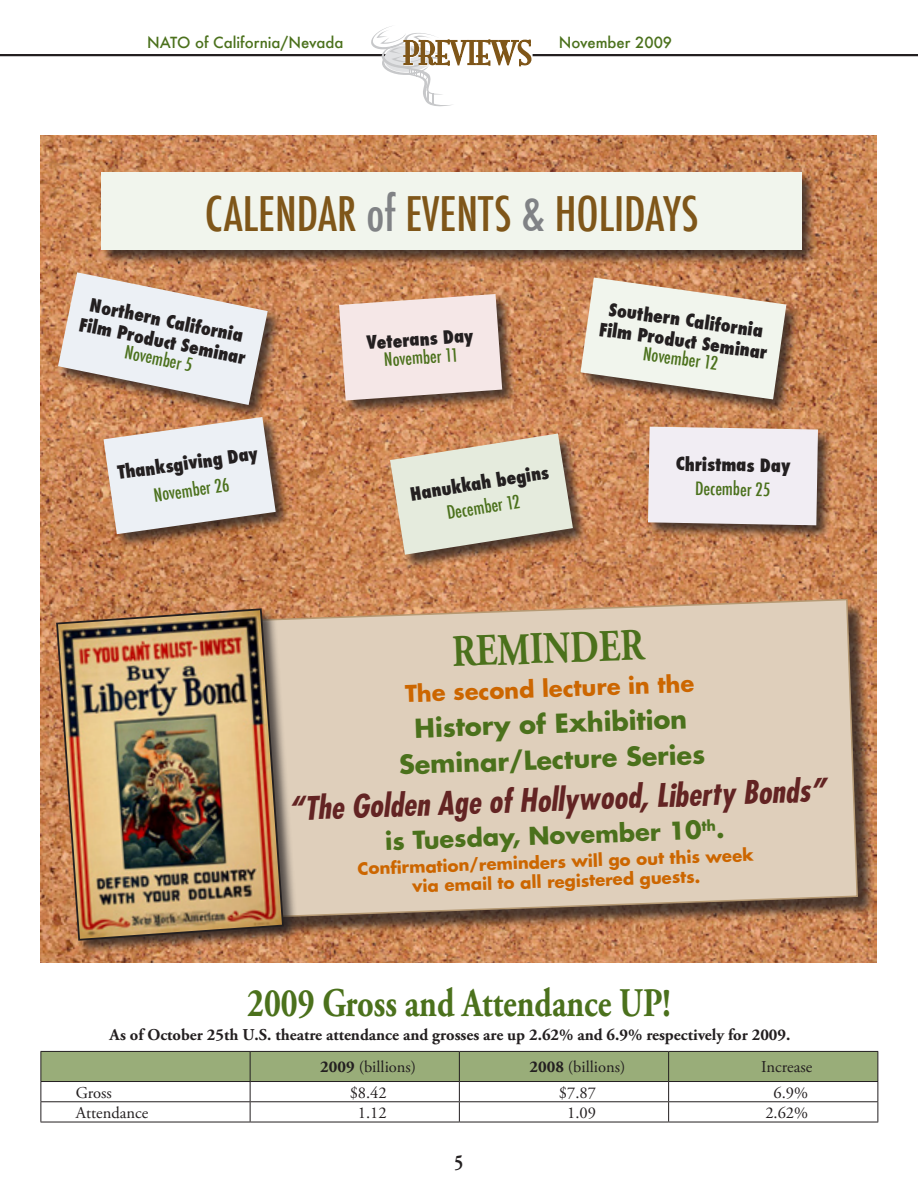
<style>
.page{position:relative;width:918px;height:1188px;background:#fff}
.page>*{position:absolute;margin:0;border:0;box-sizing:border-box;transform-origin:0 0}
.List_2{font:500 condensed 46.5px "Futura";color:#7f5619}
.Headline{font:700 45px "Adobe Garamond Pro";color:#4b711c;scale:.8 1}
.Headline-2{font:700 40.5px "Adobe Garamond Pro";color:#4b711c;scale:.8 1}
.t1{font:italic 700 condensed 31.5px "Futura";color:#632423}
.t2{font:700 25.5px "Futura";color:#4b711c}
.t3{font:700 24px "Futura";color:#4b711c}
.t4{font:700 22.5px "Futura";color:#c60}
.t5{font:700 21px "Adobe Garamond Pro";color:#231f20;scale:.8 1}
.List_BOLD_New{font:800 condensed 18px/21px "Futura";color:#231f20;text-align:center}
.List_1_Smaller{font:500 condensed 18px "Futura";color:#4b711c}
.Body_text{font:700 16.5px "Adobe Garamond Pro";color:#231f20}
.Body_text-2{font:16.5px "Adobe Garamond Pro";color:#231f20}
.t6{font:700 16.5px "Futura";color:#c60}
.t7{font:500 15px "Futura";color:#4b711c}
.s1{color:#808285}
.s2{font-weight:700}
</style>
<div class="page">
<hr style="left:0;top:54px;width:918px;height:2px;background:#231f20">
<svg style="left:371px;top:26px;width:161px;height:80px"></svg>
<img style="left:40px;top:135px;width:837px;height:828px">
<div style="left:338px;top:292px;width:185px;height:130px;background:#231f20;opacity:.75"></div>
<svg style="left:339px;top:294px;width:163px;height:106px;background:#e9d6d2"></svg>
<div style="left:388px;top:432px;width:208px;height:145px;background:#231f20;opacity:.75"></div>
<svg style="left:390px;top:434px;width:183px;height:121px;background:#d5cbb6"></svg>
<div style="left:579px;top:276px;width:233px;height:145px;background:#231f20;opacity:.75"></div>
<svg style="left:581px;top:278px;width:205px;height:121px;background:#dfd4c4"></svg>
<div style="left:646px;top:425px;width:193px;height:122px;background:#231f20;opacity:.75"></div>
<div style="left:648px;top:427px;width:170px;height:98px;background:#f1edf3"></div>
<div style="left:57px;top:271px;width:235px;height:155px;background:#231f20;opacity:.75"></div>
<svg style="left:58px;top:272px;width:210px;height:133px;background:#dac8be"></svg>
<div style="left:102px;top:416px;width:203px;height:140px;background:#231f20;opacity:.75"></div>
<svg style="left:104px;top:417px;width:172px;height:117px;background:#dad0cc"></svg>
<div style="left:100px;top:171px;width:724px;height:102px;background:#231f20;opacity:.75"></div>
<div style="left:102px;top:172px;width:700px;height:78px;background:#f1f5ed"></div>
<hr style="left:40px;top:1122px;width:210px;height:1px;background:#231f20">
<hr style="left:250px;top:1122px;width:209px;height:1px;background:#231f20">
<hr style="left:459px;top:1122px;width:210px;height:1px;background:#231f20">
<hr style="left:669px;top:1122px;width:209px;height:1px;background:#231f20">
<svg style="left:40px;top:1051px;width:839px;height:71px"></svg>
<div style="left:83px;top:601px;width:800px;height:348px;background:#231f20;opacity:.75"></div>
<svg style="left:80px;top:598px;width:779px;height:327px;background:#d6c3ad"></svg>
<div style="left:55px;top:607px;width:250px;height:355px;background:#231f20;opacity:.75"></div>
<img style="left:55px;top:607px;width:230px;height:335px">
<p class="t7" style="left:147px;top:32px;width:198px">NATO of California/Nevada</p>
<p class="t7" style="left:559px;top:33px;width:115px">November 2009</p>
<p class="List_2" style="left:205px;top:184px;width:495px">CALENDAR <span class="s1">OF</span> EVENTS <span class="s1">&amp;</span> HOLIDAYS</p>
<p class="List_BOLD_New" style="left:85px;top:294px;width:171px;rotate:11deg">Northern California<br>Film Product Seminar</p>
<p class="List_1_Smaller" style="left:127px;top:341px;width:70px;rotate:11deg">NOVEMBER5</p>
<p class="List_BOLD_New" style="left:116px;top:463px;width:143px;rotate:-8deg">Thanksgiving Day</p>
<p class="List_1_Smaller" style="left:152px;top:484px;width:78px;rotate:-8deg">NOVEMBER26</p>
<p class="List_BOLD_New" style="left:366px;top:332px;width:108px;rotate:-4deg">Veterans Day</p>
<p class="List_1_Smaller" style="left:383px;top:348px;width:76px;rotate:-4deg">NOVEMBER11</p>
<p class="List_BOLD_New" style="left:409px;top:484px;width:141px;rotate:-9deg">Hanukkah begins</p>
<p class="List_1_Smaller" style="left:445px;top:501px;width:75px;rotate:-9deg">DECEMBER12</p>
<p class="List_BOLD_New" style="left:604px;top:298px;width:171px;rotate:8deg">Southern California<br>Film Product Seminar</p>
<p class="List_1_Smaller" style="left:645px;top:342px;width:76px;rotate:8deg">NOVEMBER12</p>
<p class="List_BOLD_New" style="left:676px;top:453px;width:116px;rotate:1deg">Christmas Day</p>
<p class="List_1_Smaller" style="left:696px;top:477px;width:76px;rotate:1deg">DECEMBER25</p>
<p class="Headline" style="left:451px;top:626px;width:242px;rotate:-2deg">REMINDER</p>
<p class="t4" style="left:405px;top:678px;width:291px;rotate:-2deg">The second lecture in the</p>
<p class="t2" style="left:414px;top:711px;width:274px;rotate:-2deg">History of Exhibition</p>
<p class="t2" style="left:398px;top:747px;width:308px;rotate:-2deg">Seminar/Lecture Series</p>
<p class="t1" style="left:288px;top:788px;width:539px;rotate:-2deg">“The Golden Age of Hollywood, Liberty Bonds”</p>
<p class="t3" style="left:385px;top:824px;width:341px;rotate:-2deg">is Tuesday, November 10<sup>th</sup>.</p>
<p class="t6" style="left:357px;top:857px;width:398px;rotate:-2deg">Confi rmation/reminders will go out this week</p>
<p class="t6" style="left:412px;top:875px;width:290px;rotate:-2deg">via email to all registered guests.</p>
<p class="Headline-2" style="left:247px;top:980px;width:531px">2009 Gross and Attendance UP!</p>
<p class="Body_text" style="left:110px;top:1025px;width:682px">As of October 25th U.S. theatre attendance and grosses are up 2.62% and 6.9% respectively for 2009.</p>
<p class="Body_text-2" style="left:320px;top:1057px;width:97px"><span class="s2">2009</span> (billions)</p>
<p class="Body_text-2" style="left:530px;top:1057px;width:97px"><span class="s2">2008</span> (billions)</p>
<p class="Body_text-2" style="left:761px;top:1057px;width:53px">Increase</p>
<p class="Body_text-2" style="left:76px;top:1082px;width:37px">Gross</p>
<p class="Body_text-2" style="left:350px;top:1082px;width:39px">$8.42</p>
<p class="Body_text-2" style="left:559px;top:1082px;width:39px">$7.87</p>
<p class="Body_text-2" style="left:774px;top:1082px;width:36px">6.9%</p>
<p class="Body_text-2" style="left:76px;top:1103px;width:74px">Attendance</p>
<p class="Body_text-2" style="left:358px;top:1103px;width:30px">1.12</p>
<p class="Body_text-2" style="left:567px;top:1103px;width:30px">1.09</p>
<p class="Body_text-2" style="left:765px;top:1103px;width:44px">2.62%</p>
<p class="t5" style="left:455px;top:1150px;width:12px">5</p>
</div>
